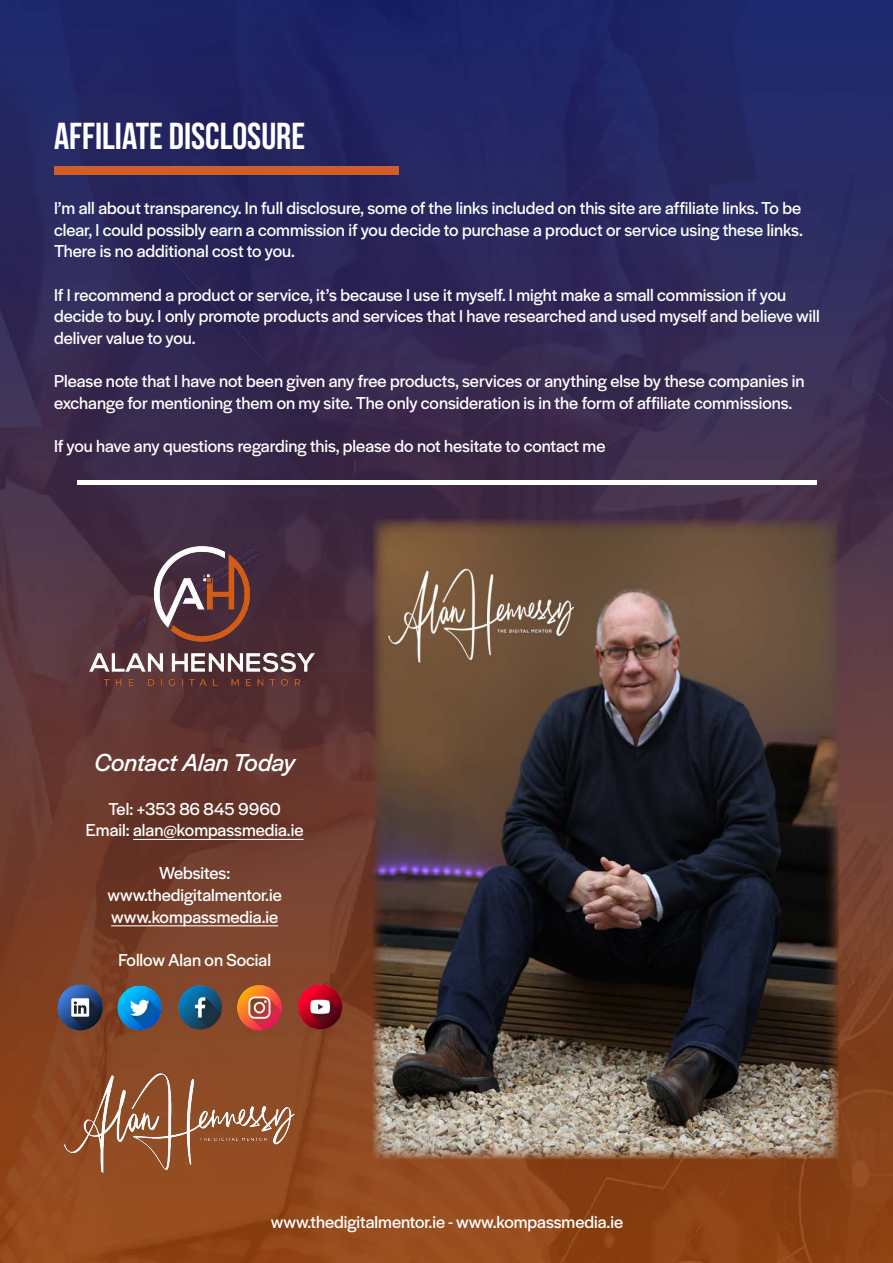
<style>
.page{position:relative;width:893px;height:1263px;background:#fff}
.page>*{position:absolute;margin:0;border:0;box-sizing:border-box;transform-origin:0 0}
.t1{font:37.5px "Bebas Neue";color:#fff}
.t2{font:italic 25.5px "Halyard Display";color:#fff}
.t3{font:18px/21.6px "Halyard Display";color:#fff}
</style>
<div class="page">
<img style="left:0;top:0;width:893px;height:1263px">
<div style="left:54px;top:166px;width:344px;height:8px;background:#d15d27"></div>
<hr style="left:133px;top:839px;width:171px;height:1px;background:#fff">
<hr style="left:111px;top:925px;width:167px;height:1px;background:#fff">
<img style="left:56px;top:982px;width:49px;height:50px">
<img style="left:116px;top:982px;width:48px;height:50px">
<img style="left:175px;top:983px;width:50px;height:49px">
<img style="left:236px;top:982px;width:49px;height:50px">
<img style="left:296px;top:982px;width:49px;height:50px">
<img style="left:57px;top:1047px;width:247px;height:159px">
<img style="left:62px;top:428px;width:285px;height:325px">
<img style="left:373px;top:519px;width:466px;height:640px">
<hr style="left:77px;top:481px;width:739px;height:4px;background:#fff">
<h1 class="t1" style="left:54px;top:116px;width:253px">AFFILIATE DISCLOSURE</h1>
<p class="t3" style="left:54px;top:196px;width:750px;text-align:justify">I’m all about transparency. In full disclosure, some of the links included on this site are affiliate links. To be clear, I could possibly earn a commission if you decide to purchase a product or service using these links.<br>There is no additional cost to you.</p>
<p class="t3" style="left:54px;top:283px;width:767px">If I recommend a product or service, it’s because I use it myself. I might make a small commission if you decide to buy. I only promote products and services that I have researched and used myself and believe will deliver value to you.</p>
<p class="t3" style="left:54px;top:369px;width:752px">Please note that I have not been given any free products, services or anything else by these companies in exchange for mentioning them on my site. The only consideration is in the form of affiliate commissions.</p>
<p class="t3" style="left:54px;top:434px;width:553px">If you have any questions regarding this, please do not hesitate to contact me</p>
<h2 class="t2" style="left:94px;top:745px;width:202px">Contact Alan Today</h2>
<p class="t3" style="left:86px;top:797px;width:219px;text-align:center">Tel: +353 86 845 9960<br>Email: alan@kompassmedia.ie</p>
<p class="t3" style="left:108px;top:861px;width:176px;text-align:center">Websites: www.thedigitalmentor.ie www.kompassmedia.ie</p>
<p class="t3" style="left:118px;top:948px;width:154px">Follow Alan on Social</p>
<p class="t3" style="left:271px;top:1210px;width:354px">www.thedigitalmentor.ie - www.kompassmedia.ie</p>
</div>
